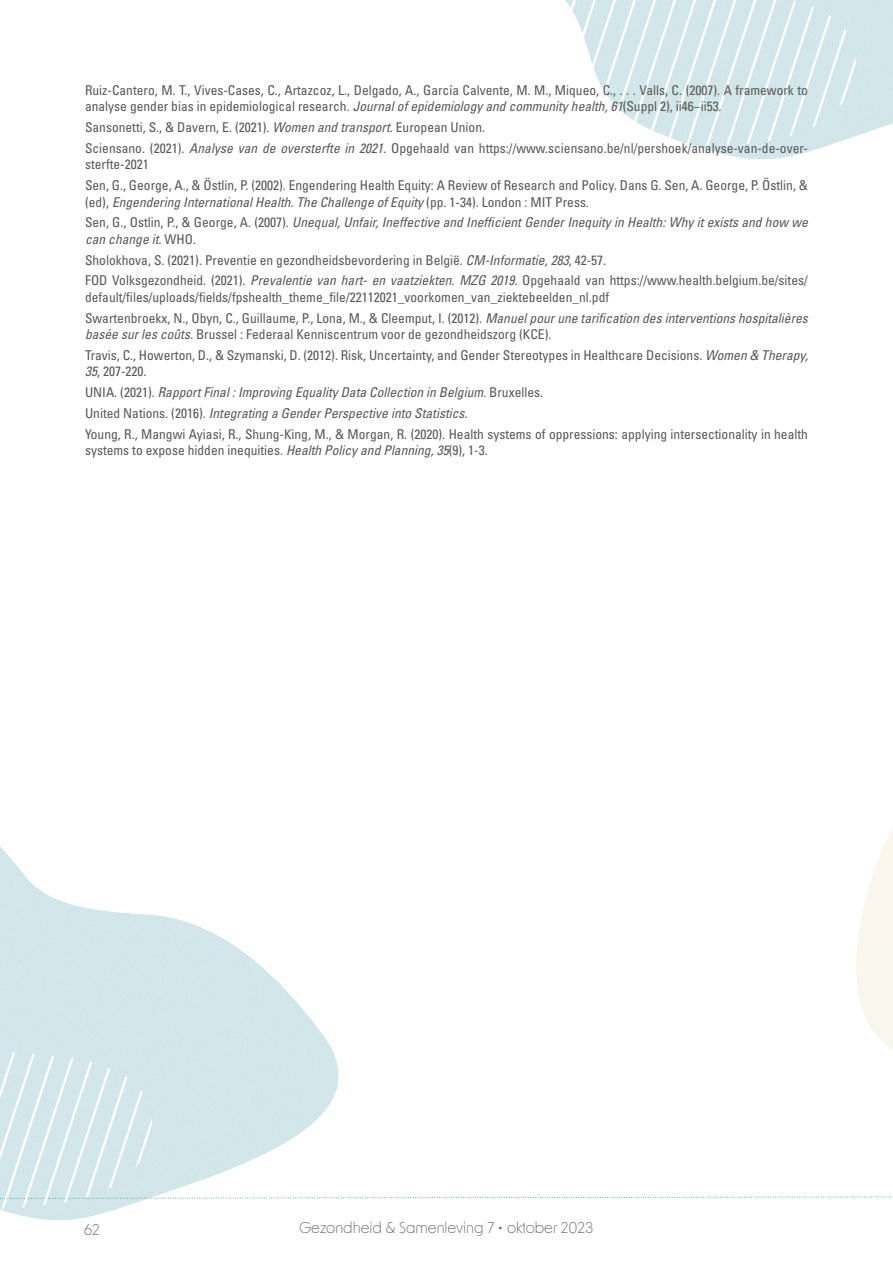
<style>
.page{position:relative;width:893px;height:1263px;background:#fff}
.page>*{position:absolute;margin:0;border:0;box-sizing:border-box;transform-origin:0 0}
.t1{font:300 15px "New Order";color:#54575a}
.t2{font:300 15px "New Order";color:#575756}
.t3{font:condensed 13.5px/20.7px "Univers LT Std";color:#575756}
.t4{font:italic condensed 13.5px/20.7px "Univers LT Std";color:#575756}
.s1{font-style:italic}
.s2{font-style:normal}
</style>
<div class="page">
<svg style="left:565px;top:0;width:303px;height:160px"></svg>
<svg style="left:0;top:1017px;width:893px;height:204px"></svg>
<p class="t3" style="left:85px;top:82px;width:724px;line-height:16.5px">Ruiz-Cantero, M. T., Vives-Cases, C., Artazcoz, L., Delgado, A., García Calvente, M. M., Miqueo, C., . . . Valls, C. (2007). A framework to analyse gender bias in epidemiological research. <span class="s1">Journal of epidemiology and community health, 61</span>(Suppl 2), ii46–ii53.</p>
<p class="t3" style="left:85px;top:117px;width:724px">Sansonetti, S., &amp; Davern, E. (2021). <span class="s1">Women and transport.</span> European Union.<br>Sciensano. (2021). <span class="s1">Analyse van de oversterfte in 2021.</span> Opgehaald van https://www.sciensano.be/nl/pershoek/analyse-van-de-over-</p>
<p class="t3" style="left:85px;top:154px;width:724px">sterfte-2021<br>Sen, G., George, A., &amp; Östlin, P. (2002). Engendering Health Equity: A Review of Research and Policy. Dans G. Sen, A. George, P. Östlin, &amp;</p>
<p class="t4" style="left:85px;top:191px;width:724px"><span class="s2">(ed),</span> Engendering International Health. The Challenge of Equity <span class="s2">(pp. 1-34). London : MIT Press.<br>Sen, G., Ostlin, P., &amp; George, A. (2007).</span> Unequal, Unfair, Ineffective and Inefficient Gender Inequity in Health: Why it exists and how we</p>
<p class="t3" style="left:85px;top:228px;width:724px"><span class="s1">can change it.</span> WHO.<br>Sholokhova, S. (2021). Preventie en gezondheidsbevordering in België. <span class="s1">CM-Informatie, 283</span>, 42-57.<br>FOD Volksgezondheid. (2021). <span class="s1">Prevalentie van hart- en vaatziekten. MZG 2019.</span> Opgehaald van https://www.health.belgium.be/sites/</p>
<p class="t3" style="left:85px;top:286px;width:724px">default/files/uploads/fields/fpshealth_theme_file/22112021_voorkomen_van_ziektebeelden_nl.pdf<br>Swartenbroekx, N., Obyn, C., Guillaume, P., Lona, M., &amp; Cleemput, I. (2012). <span class="s1">Manuel pour une tarification des interventions hospitalières</span></p>
<p class="t3" style="left:85px;top:324px;width:724px"><span class="s1">basée sur les coûts.</span> Brussel : Federaal Kenniscentrum voor de gezondheidszorg (KCE).<br>Travis, C., Howerton, D., &amp; Szymanski, D. (2012). Risk, Uncertainty, and Gender Stereotypes in Healthcare Decisions. <span class="s1">Women &amp; Therapy,</span></p>
<p class="t3" style="left:85px;top:361px;width:724px"><span class="s1">35</span>, 207-220.<br>UNIA. (2021). <span class="s1">Rapport Final : Improving Equality Data Collection in Belgium.</span> Bruxelles.<br>United Nations. (2016). <span class="s1">Integrating a Gender Perspective into Statistics.<br></span>Young, R., Mangwi Ayiasi, R., Shung-King, M., &amp; Morgan, R. (2020). Health systems of oppressions: applying intersectionality in health</p>
<p class="t3" style="left:85px;top:440px;width:404px">systems to expose hidden inequities. <span class="s1">Health Policy and Planning, 35</span>(9), 1-3.</p>
<p class="t2" style="left:84px;top:1220px;width:17px">62</p>
<p class="t1" style="left:299px;top:1218px;width:296px">Gezondheid &amp; Samenleving 7 • oktober 2023</p>
</div>
